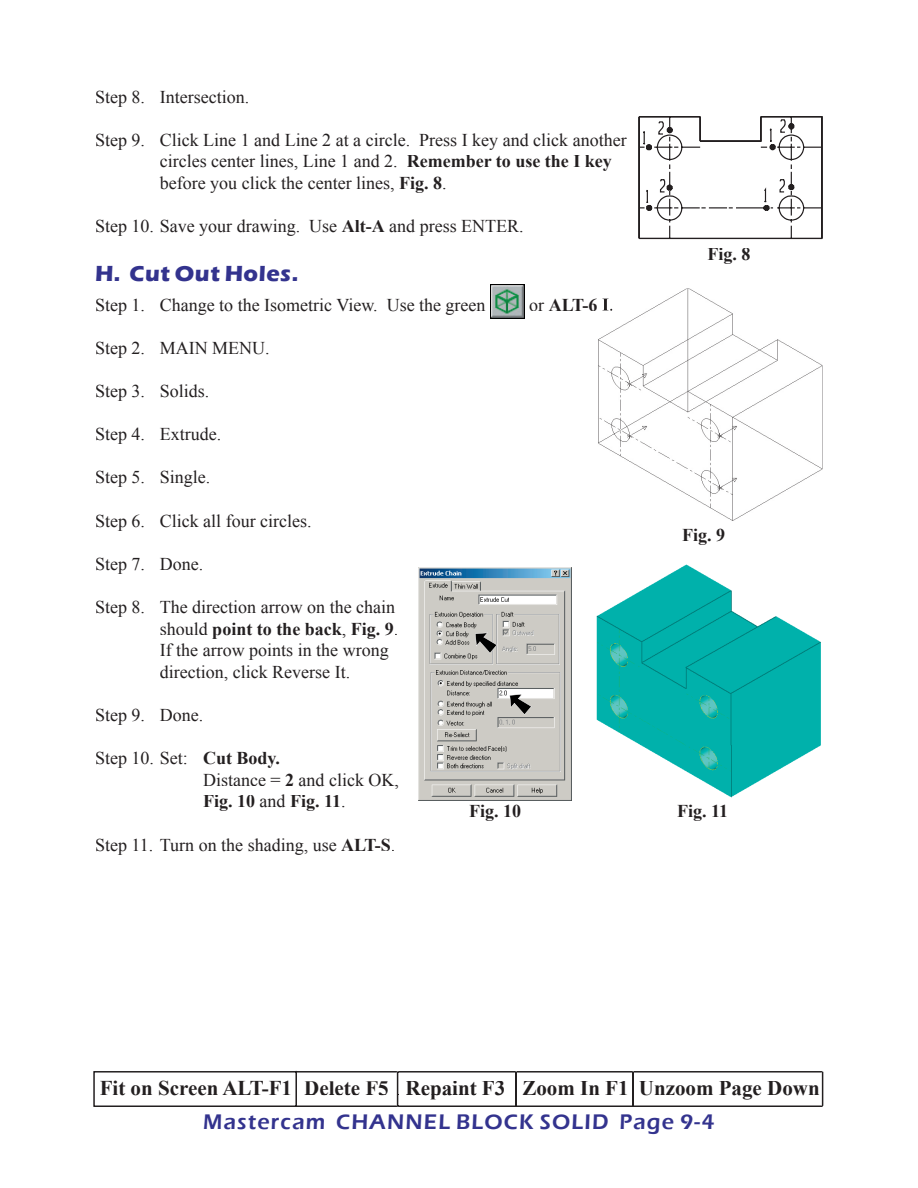
<style>
.page{position:relative;width:918px;height:1188px;background:#fff}
.page>*{position:absolute;margin:0;border:0;box-sizing:border-box;transform-origin:0 0}
.t1{font:700 22.5px "Eras ITC";letter-spacing:.025em;color:#33338e}
.t2{font:600 21.75px "Eras ITC";letter-spacing:.055em;color:#33338e}
.t3{font:700 21px "Times New Roman";color:#231f20}
.t4{font:18px/21.6px "Times New Roman";color:#231f20}
.t5{font:700 18px "Times New Roman";color:#231f20}
.s1{font-weight:700}
.s2{font-weight:400}
</style>
<div class="page">
<svg style="left:93px;top:1071px;width:730px;height:36px"></svg>
<img style="left:490px;top:284px;width:35px;height:34px">
<svg style="left:639px;top:116px;width:183px;height:123px"></svg>
<img style="left:418px;top:568px;width:153px;height:232px">
<svg style="left:510px;top:694px;width:22px;height:21px"></svg>
<img style="left:596px;top:565px;width:225px;height:233px">
<img style="left:598px;top:288px;width:225px;height:233px">
<svg style="left:598px;top:298px;width:14px;height:13px"></svg>
<svg style="left:475px;top:633px;width:22px;height:20px"></svg>
<p class="t4" style="left:95px;top:86px;width:156px">Step 8. Intersection.</p>
<p class="t4" style="left:160px;top:129px;width:468px;text-indent:-65px">Step 9. Click Line 1 and Line 2 at a circle. Press I key and click another circles center lines, Line 1 and 2. <span class="s1">Remember to use the I key </span>before you click the center lines, <span class="s1">Fig. 8</span>.</p>
<p class="t4" style="left:95px;top:215px;width:430px">Step 10. Save your drawing. Use <span class="s1">Alt-A</span> and press ENTER.</p>
<p class="t1" style="left:95px;top:260px;width:205px">H. Cut Out Holes.</p>
<p class="t4" style="left:95px;top:293px;width:392px">Step 1. Change to the Isometric View. Use the green</p>
<p class="t5" style="left:529px;top:292px;width:81px"><span class="s2">or</span> ALT-6 I</p>
<p class="t4" style="left:95px;top:337px;width:176px">Step 2. MAIN MENU.</p>
<p class="t4" style="left:95px;top:380px;width:116px">Step 3. Solids.</p>
<p class="t4" style="left:95px;top:423px;width:128px">Step 4. Extrude.</p>
<p class="t4" style="left:95px;top:466px;width:117px">Step 5. Single.</p>
<p class="t4" style="left:95px;top:509px;width:218px">Step 6. Click all four circles.</p>
<p class="t4" style="left:95px;top:553px;width:110px">Step 7. Done.</p>
<p class="t4" style="left:160px;top:596px;width:240px;text-indent:-65px">Step 8. The direction arrow on the chain should <span class="s1">point to the back</span>, <span class="s1">Fig. 9</span>.<br>If the arrow points in the wrong direction, click Reverse It.</p>
<p class="t4" style="left:95px;top:704px;width:110px">Step 9. Done.</p>
<p class="t4" style="left:203px;top:747px;width:198px;text-indent:-108px">Step 10. Set: <span class="s1">Cut Body.<br></span>Distance = <span class="s1">2</span> and click OK,<br><span class="s1">Fig. 10</span> and <span class="s1">Fig. 11</span>.</p>
<p class="t4" style="left:95px;top:833px;width:302px">Step 11. Turn on the shading, use <span class="s1">ALT-S</span>.</p>
<p class="t5" style="left:708px;top:242px;width:45px">Fig. 8</p>
<p class="t5" style="left:682px;top:522px;width:45px">Fig. 9</p>
<p class="t5" style="left:469px;top:799px;width:54px">Fig. 10</p>
<p class="t5" style="left:677px;top:799px;width:52px">Fig. 11</p>
<p class="t3" style="left:100px;top:1074px;width:721px">Fit on Screen ALT-F1 Delete F5 Repaint F3 Zoom In F1 Unzoom Page Down</p>
<p class="t2" style="left:203px;top:1109px;width:513px">Mastercam CHANNEL BLOCK SOLID Page 9-4</p>
</div>
